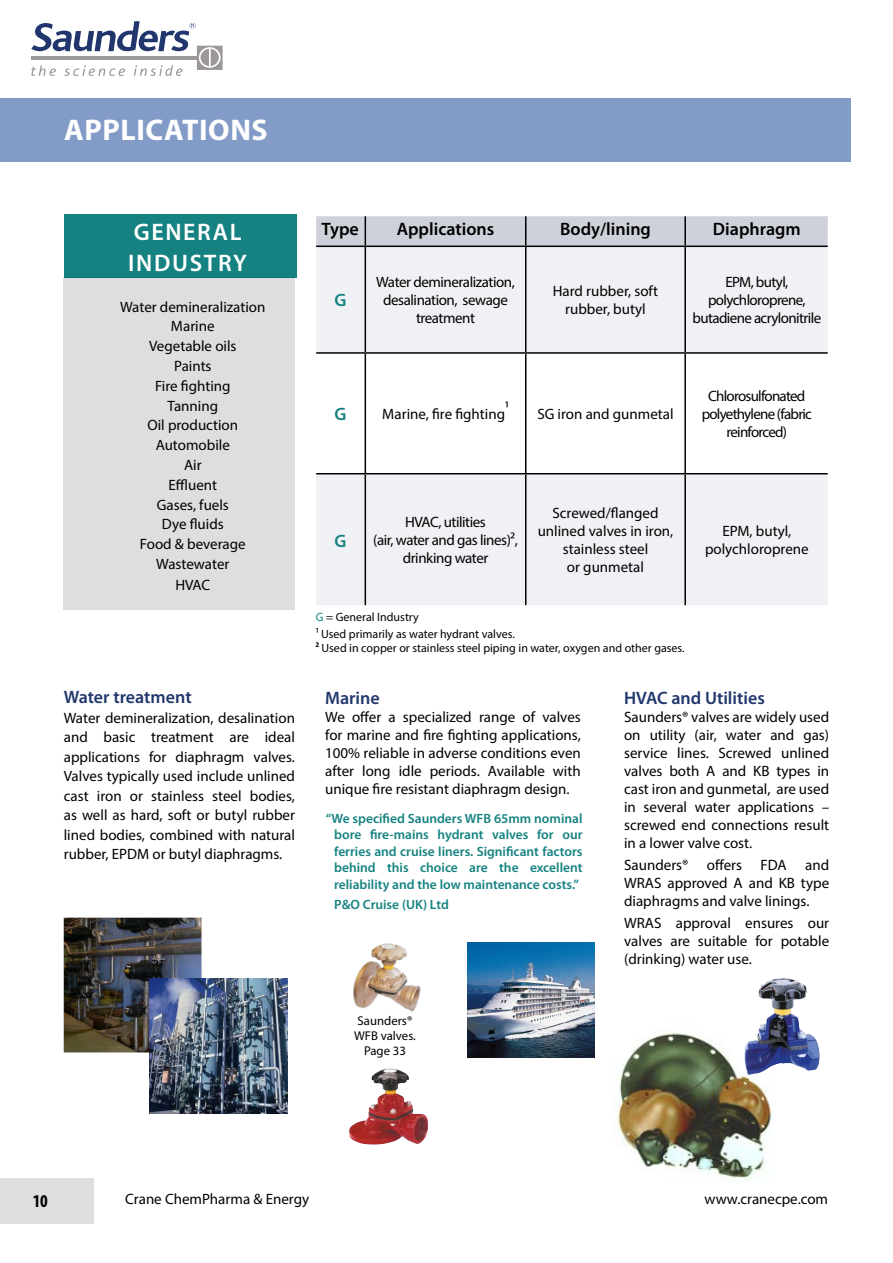
<style>
.page{position:relative;width:893px;height:1263px;background:#fff}
.page>*{position:absolute;margin:0;border:0;box-sizing:border-box;transform-origin:0 0}
.t1{font:700 30px "Myriad Pro";letter-spacing:.02em;color:#fff}
.t2{font:600 24px/30.3px "Myriad Pro";letter-spacing:.07em;color:#fff}
.t3{font:600 18px "Myriad Pro";color:#21366c}
.t4{font:600 18px "Myriad Pro";color:#000}
.t5{font:600 18px "Myriad Pro";color:#158281}
.t6{font:700 condensed 18px "Myriad Pro";color:#000}
.t7{font:15px/18px "Myriad Pro";color:#000;text-align:justify}
.t8{font:15px/18px "Myriad Pro";letter-spacing:-.03em;color:#000;text-align:center}
.t9{font:15px/18px "Myriad Pro";letter-spacing:-.04em;color:#000;text-align:center}
.t10{font:15px/18px "Myriad Pro";letter-spacing:-.05em;color:#000;text-align:center}
.t11{font:600 13.5px/16.5px "Myriad Pro";color:#158281;text-align:justify}
.t12{font:12.75px/15px "Myriad Pro";color:#000;text-align:center}
.t13{font:12px/16.5px "Myriad Pro";color:#000}
.s1{color:#158281}
.s2{font-weight:700;font-stretch:condensed}
</style>
<div class="page">
<svg style="left:31px;top:21px;width:192px;height:55px"></svg>
<div style="left:0;top:98px;width:850px;height:64px;background:#839bc7"></div>
<div style="left:0;top:1178px;width:94px;height:45px;background:#dedede"></div>
<img style="left:613px;top:1031px;width:160px;height:151px">
<div style="left:64px;top:277px;width:231px;height:332px;background:#dedede"></div>
<div style="left:64px;top:215px;width:232px;height:63px;background:#158281"></div>
<img style="left:64px;top:918px;width:224px;height:195px">
<svg style="left:316px;top:216px;width:512px;height:30px;background:#cacdd5"></svg>
<svg style="left:316px;top:247px;width:512px;height:358px;fill:#f0f1f4"></svg>
<hr style="left:365px;top:247px;width:1px;height:105px;background:#000">
<hr style="left:525px;top:247px;width:1px;height:105px;background:#000">
<hr style="left:684px;top:247px;width:2px;height:105px;background:#000">
<hr style="left:316px;top:352px;width:49px;height:2px;background:#000">
<hr style="left:365px;top:352px;width:161px;height:2px;background:#000">
<hr style="left:365px;top:354px;width:1px;height:119px;background:#000">
<hr style="left:526px;top:352px;width:159px;height:2px;background:#000">
<hr style="left:525px;top:354px;width:1px;height:119px;background:#000">
<hr style="left:685px;top:352px;width:143px;height:2px;background:#000">
<hr style="left:684px;top:354px;width:2px;height:119px;background:#000">
<hr style="left:316px;top:473px;width:49px;height:1px;background:#000">
<hr style="left:365px;top:473px;width:161px;height:1px;background:#000">
<hr style="left:365px;top:474px;width:1px;height:131px;background:#000">
<hr style="left:526px;top:473px;width:159px;height:1px;background:#000">
<hr style="left:525px;top:474px;width:1px;height:131px;background:#000">
<hr style="left:685px;top:473px;width:143px;height:1px;background:#000">
<hr style="left:684px;top:474px;width:2px;height:131px;background:#000">
<hr style="left:365px;top:216px;width:1px;height:30px;background:#000">
<hr style="left:525px;top:216px;width:1px;height:30px;background:#000">
<hr style="left:684px;top:216px;width:2px;height:30px;background:#000">
<hr style="left:316px;top:246px;width:49px;height:1px;background:#000">
<hr style="left:365px;top:246px;width:161px;height:1px;background:#000">
<hr style="left:526px;top:246px;width:159px;height:1px;background:#000">
<hr style="left:685px;top:246px;width:143px;height:1px;background:#000">
<img style="left:742px;top:978px;width:78px;height:96px">
<img style="left:467px;top:942px;width:127px;height:115px">
<img style="left:353px;top:943px;width:68px;height:69px">
<img style="left:349px;top:1068px;width:79px;height:76px">
<h1 class="t1" style="left:64px;top:114px;width:205px">APPLICATIONS</h1>
<h2 class="t2" style="left:128px;top:217px;width:120px">GENERAL<br>INDUSTRY</h2>
<p class="t4" style="left:321px;top:219px;width:39px">Type</p>
<p class="t4" style="left:397px;top:219px;width:99px">Applications</p>
<p class="t4" style="left:560px;top:219px;width:92px">Body/lining</p>
<p class="t4" style="left:713px;top:219px;width:89px">Diaphragm</p>
<p class="t5" style="left:334px;top:290px;width:13px">G</p>
<p class="t8" style="left:376px;top:273px;width:140px">Water demineralization, desalination, sewage treatment</p>
<p class="t7" style="left:553px;top:282px;width:107px;text-align:center">Hard rubber, soft rubber, butyl</p>
<p class="t9" style="left:692px;top:273px;width:130px">EPM, butyl, polychloroprene, butadiene acrylonitrile</p>
<p class="t7" style="left:120px;top:296px;width:147px;line-height:20px;text-align:center">Water demineralization<br>Marine<br>Vegetable oils<br>Paints<br>Fire fighting<br>Tanning<br>Oil production<br>Automobile<br>Air<br>Effluent<br>Gases, fuels<br>Dye fluids<br>Food &amp; beverage<br>Wastewater<br>HVAC</p>
<p class="t10" style="left:702px;top:387px;width:112px">Chlorosulfonated polyethylene (fabric reinforced)</p>
<p class="t5" style="left:334px;top:404px;width:13px">G</p>
<p class="t7" style="left:382px;top:405px;width:128px">Marine, fire fighting1</p>
<p class="t7" style="left:537px;top:405px;width:138px">SG iron and gunmetal</p>
<p class="t8" style="left:373px;top:513px;width:146px">HVAC, utilities<br>(air, water and gas lines)2, drinking water</p>
<p class="t7" style="left:538px;top:504px;width:137px;text-align:center">Screwed/flanged unlined valves in iron, stainless steel<br>or gunmetal</p>
<p class="t7" style="left:705px;top:522px;width:105px;text-align:center">EPM, butyl, polychloroprene</p>
<p class="t5" style="left:334px;top:531px;width:13px">G</p>
<p class="t3" style="left:64px;top:687px;width:129px">Water treatment</p>
<p class="t7" style="left:64px;top:708px;width:233px;line-height:19.5px">Water demineralization, desalination and basic treatment are ideal applications for diaphragm valves.<br>Valves typically used include unlined cast iron or stainless steel bodies, as well as hard, soft or butyl rubber lined bodies, combined with natural rubber, EPDM or butyl diaphragms.</p>
<p class="t13" style="left:316px;top:609px;width:201px"><span class="s1">G</span> = General Industry<br>1 Used primarily as water hydrant valves.</p>
<p class="t13" style="left:316px;top:639px;width:370px"><span class="s2">2</span> Used in copper or stainless steel piping in water, oxygen and other gases.</p>
<p class="t3" style="left:325px;top:687px;width:56px">Marine</p>
<p class="t7" style="left:325px;top:707px;width:257px">We offer a specialized range of valves for marine and fire fighting applications, 100% reliable in adverse conditions even after long idle periods. Available with unique fire resistant diaphragm design.</p>
<p class="t11" style="left:334px;top:810px;width:250px;text-indent:-9px">“We specified Saunders WFB 65mm nominal bore fire-mains hydrant valves for our ferries and cruise liners. Significant factors behind this choice are the excellent reliability and the low maintenance costs.”</p>
<p class="t11" style="left:334px;top:896px;width:116px">P&amp;O Cruise (UK) Ltd</p>
<p class="t12" style="left:354px;top:1013px;width:63px">Saunders®<br>WFB valves.<br>Page 33</p>
<p class="t3" style="left:624px;top:687px;width:142px">HVAC and Utilities</p>
<p class="t7" style="left:624px;top:707px;width:207px">Saunders® valves are widely used on utility (air, water and gas) service lines. Screwed unlined valves both A and KB types in cast iron and gunmetal, are used in several water applications – screwed end connections result in a lower valve cost.</p>
<p class="t7" style="left:624px;top:855px;width:207px">Saunders® offers FDA and WRAS approved A and KB type diaphragms and valve linings.</p>
<p class="t7" style="left:624px;top:914px;width:207px">WRAS approval ensures our valves are suitable for potable (drinking) water use.</p>
<p class="t6" style="left:33px;top:1191px;width:16px">10</p>
<p class="t7" style="left:125px;top:1190px;width:185px">Crane ChemPharma &amp; Energy</p>
<p class="t7" style="left:704px;top:1190px;width:125px">www.cranecpe.com</p>
</div>
